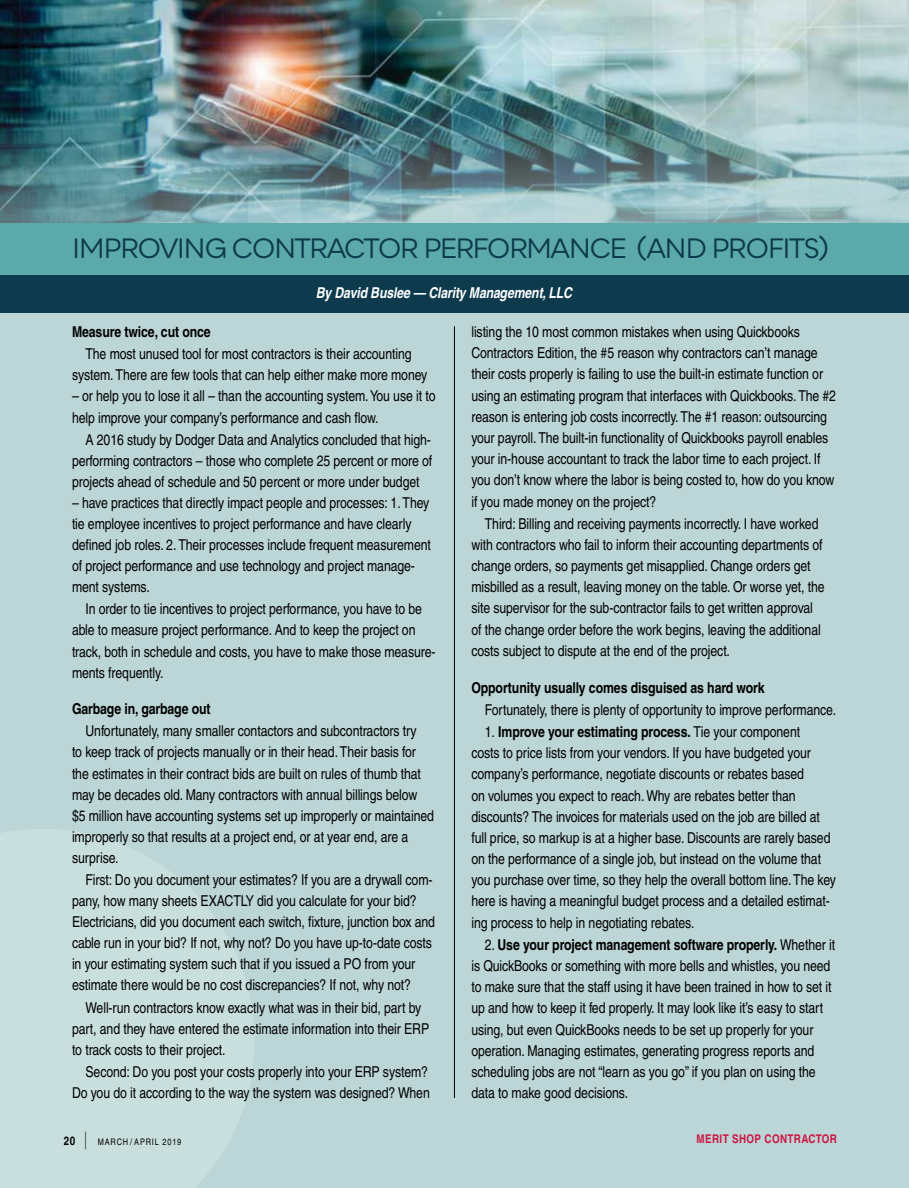
<style>
.page{position:relative;width:909px;height:1188px;background:#bcd5d6}
.page>*{position:absolute;margin:0;border:0;box-sizing:border-box;transform-origin:0 0}
.t1{font:27px "Qualion";letter-spacing:-.07em;color:#0d3a4d}
.t2{font:condensed 15px/21.1px "Helvetica";letter-spacing:-.005em;color:#000}
.t3{font:700 condensed 15px "Helvetica";letter-spacing:-.005em;color:#000}
.t4{font:italic 700 condensed 15px "Helvetica";letter-spacing:-.01em;color:#fff}
.t5{font:700 condensed 12px "Helvetica";letter-spacing:.03em;color:#cd1543}
.t6{font:condensed 9px "Helvetica";letter-spacing:.09em;color:#000}
.s1{font-weight:700}
.s2{font-weight:700;font-size:12px}
.s3{font-family:"Helvetica LT Std";font-weight:300;font-size:17.7px}
</style>
<div class="page">
<svg style="left:0;top:829px;width:254px;height:359px;fill:#c9dfde"></svg>
<img style="left:0;top:0;width:909px;height:223px">
<div style="left:0;top:223px;width:909px;height:65px;background:#5ca9a9"></div>
<div style="left:0;top:275px;width:909px;height:37px;background:#0d3a4d"></div>
<hr style="left:454px;top:326px;width:1px;height:772px;background:#000">
<h1 class="t1" style="left:72px;top:233px;width:759px">IMPROVING CONTRACTOR PERFORMANCE (AND PROFITS)</h1>
<p class="t4" style="left:316px;top:284px;width:258px">By David Buslee — Clarity Management, LLC</p>
<p class="t3" style="left:72px;top:323px;width:140px">Measure twice, cut once</p>
<p class="t2" style="left:72px;top:343px;width:357px;text-align:center">The most unused tool for most contractors is their accounting system. There are few tools that can help either make more money</p>
<p class="t2" style="left:72px;top:386px;width:365px">– or help you to lose it all – than the accounting system. You use it to help improve your company’s performance and cash flow.</p>
<p class="t2" style="left:72px;top:429px;width:362px;text-align:justify;text-indent:14px">A 2016 study by Dodger Data and Analytics concluded that high&shy;performing contractors – those who complete 25 percent or more of projects ahead of schedule and 50 percent or more under budget</p>
<p class="t2" style="left:72px;top:492px;width:360px">– have practices that directly impact people and processes: 1. They tie employee incentives to project performance and have clearly defined job roles. 2. Their processes include frequent measurement of project performance and use technology and project manage&shy;ment systems.</p>
<p class="t2" style="left:72px;top:598px;width:365px;text-indent:14px">In order to tie incentives to project performance, you have to be able to measure project performance. And to keep the project on track, both in schedule and costs, you have to make those measure&shy;ments frequently.</p>
<p class="t3" style="left:72px;top:700px;width:140px">Garbage in, garbage out</p>
<p class="t2" style="left:72px;top:721px;width:363px;text-indent:14px">Unfortunately, many smaller contactors and subcontractors try<br>to keep track of projects manually or in their head. Their basis for the estimates in their contract bids are built on rules of thumb that may be decades old. Many contractors with annual billings below $5 million have accounting systems set up improperly or maintained improperly so that results at a project end, or at year end, are a surprise.</p>
<p class="t2" style="left:72px;top:869px;width:365px;text-indent:14px">First: Do you document your estimates? If you are a drywall com&shy;pany, how many sheets EXACTLY did you calculate for your bid?<br>Electricians, did you document each switch, fixture, junction box and cable run in your bid? If not, why not? Do you have up-to-date costs in your estimating system such that if you issued a PO from your estimate there would be no cost discrepancies? If not, why not?</p>
<p class="t2" style="left:72px;top:997px;width:359px;text-indent:14px">Well-run contractors know exactly what was in their bid, part by part, and they have entered the estimate information into their ERP to track costs to their project.</p>
<p class="t2" style="left:72px;top:1061px;width:359px;text-align:right">Second: Do you post your costs properly into your ERP system?<br>Do you do it according to the way the system was designed? When</p>
<p class="t2" style="left:471px;top:321px;width:366px">listing the 10 most common mistakes when using Quickbooks Contractors Edition, the #5 reason why contractors can’t manage their costs properly is failing to use the built-in estimate function or using an estimating program that interfaces with Quickbooks. The #2 reason is entering job costs incorrectly. The #1 reason: outsourcing your payroll. The built-in functionality of Quickbooks payroll enables your in-house accountant to track the labor time to each project. If you don’t know where the labor is being costed to, how do you know if you made money on the project?</p>
<p class="t2" style="left:471px;top:513px;width:355px;text-indent:14px">Third: Billing and receiving payments incorrectly. I have worked with contractors who fail to inform their accounting departments of change orders, so payments get misapplied. Change orders get misbilled as a result, leaving money on the table. Or worse yet, the site supervisor for the sub-contractor fails to get written approval of the change order before the work begins, leaving the additional costs subject to dispute at the end of the project.</p>
<p class="t3" style="left:471px;top:678px;width:295px">Opportunity usually comes disguised as hard work</p>
<p class="t2" style="left:485px;top:699px;width:353px">Fortunately, there is plenty of opportunity to improve performance.</p>
<p class="t2" style="left:471px;top:721px;width:366px;text-indent:14px">1. <span class="s1">Improve your estimating process.</span> Tie your component<br>costs to price lists from your vendors. If you have budgeted your company’s performance, negotiate discounts or rebates based<br>on volumes you expect to reach. Why are rebates better than discounts? The invoices for materials used on the job are billed at full price, so markup is at a higher base. Discounts are rarely based on the performance of a single job, but instead on the volume that you purchase over time, so they help the overall bottom line. The key here is having a meaningful budget process and a detailed estimat&shy;ing process to help in negotiating rebates.</p>
<p class="t2" style="left:471px;top:934px;width:365px;text-indent:14px">2. <span class="s1">Use your project management software properly.</span> Whether it is QuickBooks or something with more bells and whistles, you need to make sure that the staff using it have been trained in how to set it up and how to keep it fed properly. It may look like it’s easy to start using, but even QuickBooks needs to be set up properly for your operation. Managing estimates, generating progress reports and scheduling jobs are not “learn as you go” if you plan on using the data to make good decisions.</p>
<p class="t6" style="left:64px;top:1137px;width:119px"><span class="s2">20</span> <span class="s3">|</span> MARCH / APRIL 2019</p>
<p class="t5" style="left:697px;top:1132px;width:142px">MERIT SHOP CONTRACTOR</p>
</div>
